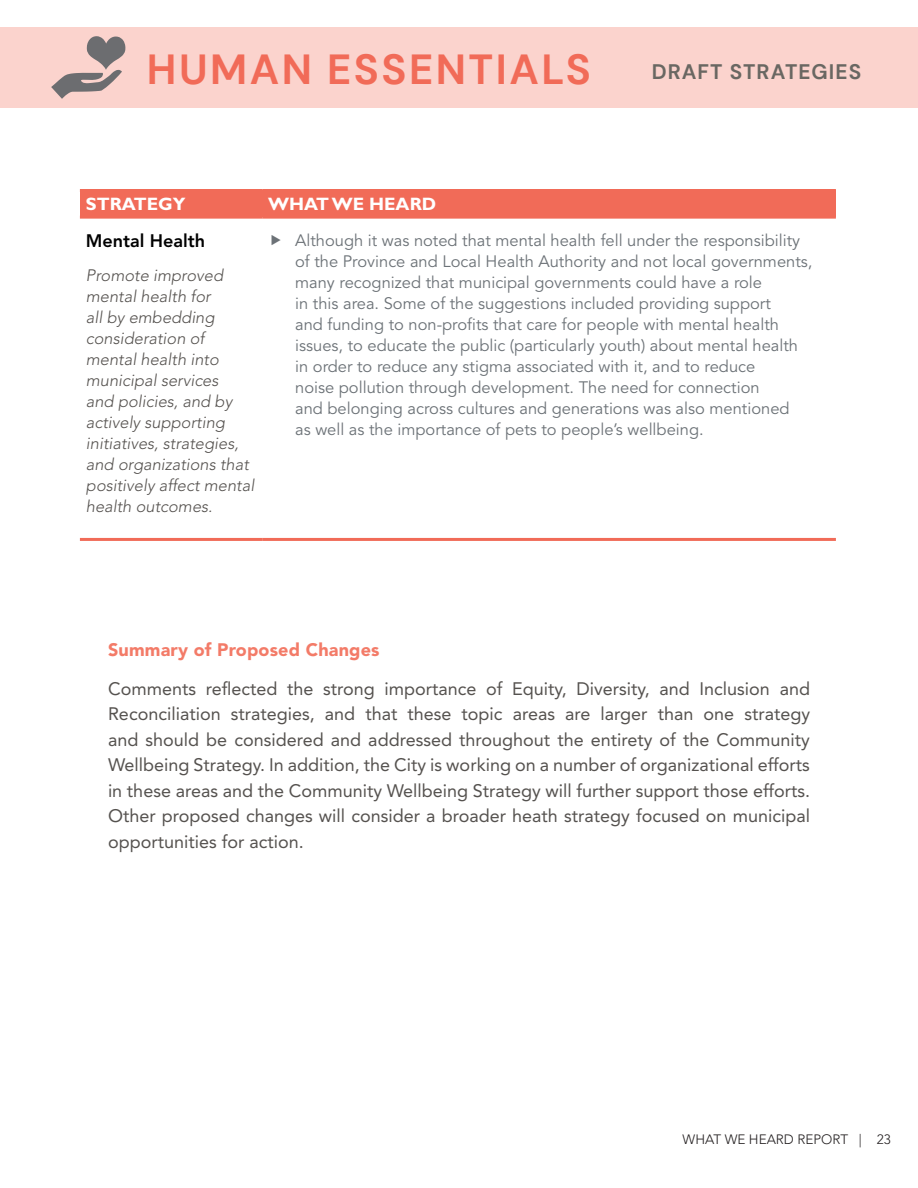
<style>
.page{position:relative;width:918px;height:1188px;background:#fff}
.page>*{position:absolute;margin:0;border:0;box-sizing:border-box;transform-origin:0 0}
.t1{font:700 42px "DM Sans";letter-spacing:.06em;color:#f16b58}
.t2{font:700 21px "DM Sans";letter-spacing:.05em;color:#696762}
.t3{font:18px/25.5px "Avenir LT Std";color:#55524f}
.t4{font:900 18px "Avenir LT Std";letter-spacing:.01em;color:#f37b68}
.t5{font:700 18px "Gill Sans Std";color:#fff}
.t6{font:800 18px "Avenir LT Std";color:#000}
.t7{font:16.5px/21px "Avenir LT Std";color:#6c7277}
.t8{font:italic 300 16.5px/21px "Avenir LT Std";color:#55524f}
.t9{font:300 13.5px "Avenir LT Std";color:#231f20}
</style>
<div class="page">
<div style="left:0;top:27px;width:918px;height:81px;background:#fbd3cd"></div>
<svg style="left:51px;top:36px;width:74px;height:63px"></svg>
<div style="left:80px;top:190px;width:182px;height:27px;background:#f16b58"></div>
<div style="left:262px;top:190px;width:574px;height:27px;background:#f16b58"></div>
<hr style="left:80px;top:189px;width:182px;height:3px;background:#f16b58">
<hr style="left:262px;top:189px;width:574px;height:3px;background:#f16b58">
<hr style="left:80px;top:216px;width:182px;height:3px;background:#f16b58">
<hr style="left:262px;top:216px;width:574px;height:3px;background:#f16b58">
<hr style="left:80px;top:538px;width:182px;height:3px;background:#f16b58">
<hr style="left:262px;top:538px;width:574px;height:3px;background:#f16b58">
<h1 class="t1" style="left:147px;top:43px;width:446px">HUMAN ESSENTIALS</h1>
<p class="t2" style="left:652px;top:59px;width:211px">DRAFT STRATEGIES</p>
<p class="t5" style="left:86px;top:193px;width:101px">STRATEGY</p>
<p class="t5" style="left:268px;top:193px;width:170px">WHAT WE HEARD</p>
<p class="t6" style="left:86px;top:230px;width:121px">Mental Health</p>
<p class="t8" style="left:86px;top:266px;width:170px">Promote improved mental health for<br>all by embedding consideration of mental health into municipal services<br>and policies, and by actively supporting initiatives, strategies, and organizations that positively affect mental health outcomes.</p>
<p class="t7" style="left:295px;top:230px;width:519px">Although it was noted that mental health fell under the responsibility of the Province and Local Health Authority and not local governments, many recognized that municipal governments could have a role<br>in this area. Some of the suggestions included providing support<br>and funding to non-profits that care for people with mental health issues, to educate the public (particularly youth) about mental health in order to reduce any stigma associated with it, and to reduce<br>noise pollution through development. The need for connection<br>and belonging across cultures and generations was also mentioned<br>as well as the importance of pets to people’s wellbeing.</p>
<p class="t4" style="left:108px;top:638px;width:273px">Summary of Proposed Changes</p>
<p class="t3" style="left:108px;top:676px;width:704px">Comments reflected the strong importance of Equity, Diversity, and Inclusion and Reconciliation strategies, and that these topic areas are larger than one strategy and should be considered and addressed throughout the entirety of the Community Wellbeing Strategy. In addition, the City is working on a number of organizational efforts in these areas and the Community Wellbeing Strategy will further support those efforts.<br>Other proposed changes will consider a broader heath strategy focused on municipal opportunities for action.</p>
<p class="t9" style="left:683px;top:1131px;width:210px">WHAT WE HEARD REPORT | 23</p>
</div>
